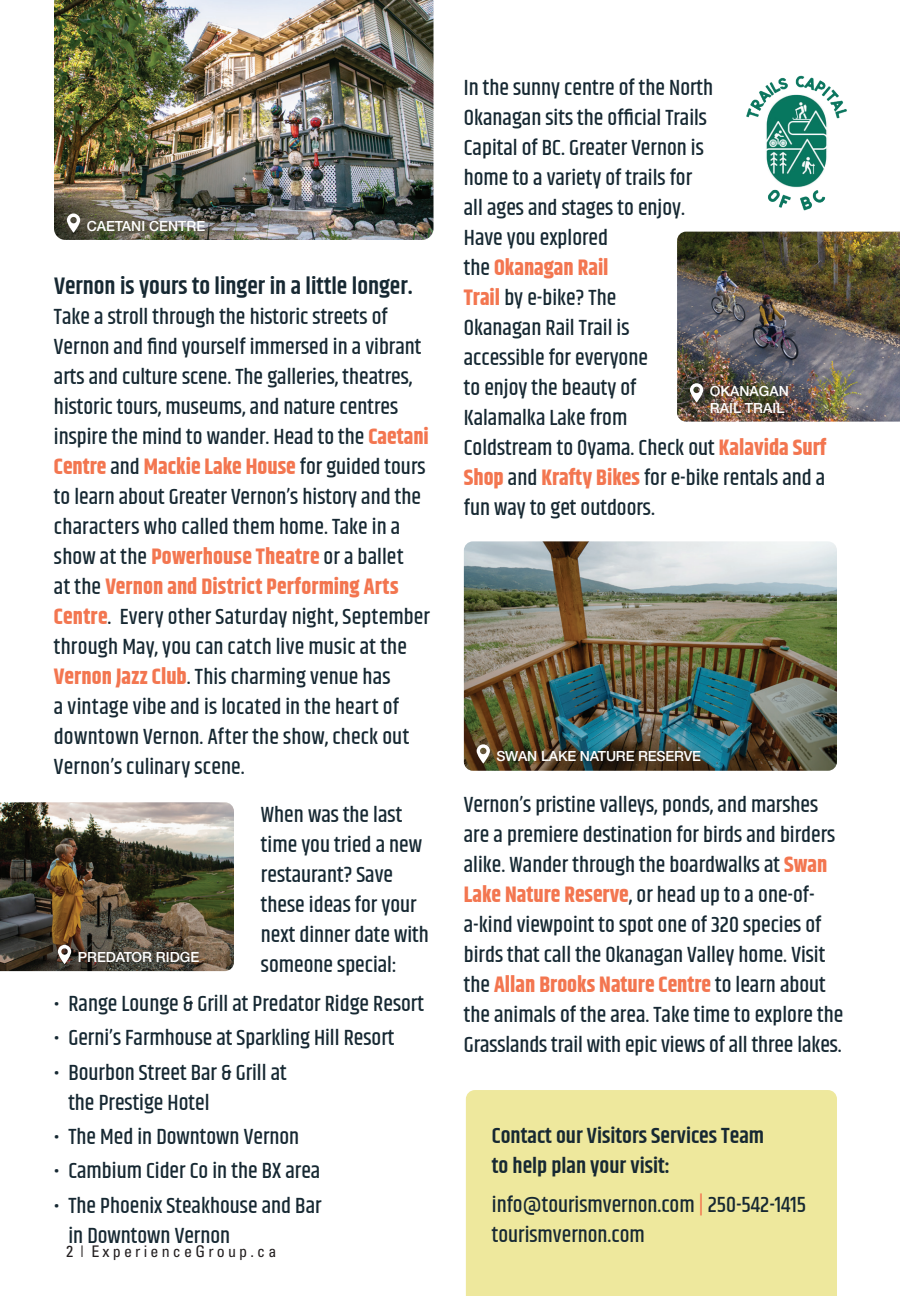
<style>
.page{position:relative;width:900px;height:1296px;background:#fff}
.page>*{position:absolute;margin:0;border:0;box-sizing:border-box;transform-origin:0 0}
.t1{font:600 24px "Khand";color:#162832}
.t2{font:500 22px/30px "Khand";color:#162832}
.t3{font:600 22px/30px "Khand";color:#162832}
.t4{font:condensed 16px "Univers";letter-spacing:.2em;color:#231f20}
.t5{font:500 14px/16.8px "Helvetica Neue LTW1 G";color:#fff}
.s1{font-weight:700;color:#f37650}
.s2{color:#f37650}
</style>
<div class="page">
<img style="left:677px;top:232px;width:223px;height:190px">
<div style="left:680px;top:373px;width:118px;height:51px;background:#231f20;opacity:.2"></div>
<svg style="left:690px;top:383px;width:13px;height:19px"></svg>
<div style="left:466px;top:1090px;width:371px;height:206px;background:#eee89d"></div>
<img style="left:54px;top:0;width:380px;height:240px">
<img style="left:746px;top:75px;width:101px;height:136px">
<img style="left:0;top:802px;width:234px;height:169px">
<div style="left:48px;top:935px;width:161px;height:39px;background:#231f20;opacity:.2"></div>
<svg style="left:58px;top:945px;width:13px;height:19px"></svg>
<div style="left:57px;top:203px;width:158px;height:40px;background:#231f20;opacity:.2"></div>
<svg style="left:67px;top:214px;width:13px;height:19px"></svg>
<img style="left:464px;top:541px;width:373px;height:230px">
<div style="left:466px;top:734px;width:245px;height:39px;background:#231f20;opacity:.2"></div>
<svg style="left:477px;top:744px;width:13px;height:19px"></svg>
<p class="t5" style="left:87px;top:217px;width:120px">CAETANI CENTRE</p>
<p class="t1" style="left:54px;top:270px;width:360px">Vernon is yours to linger in a little longer.</p>
<p class="t2" style="left:54px;top:303px;width:377px">Take a stroll through the historic streets of Vernon and find yourself immersed in a vibrant arts and culture scene. The galleries, theatres, historic tours, museums, and nature centres inspire the mind to wander. Head to the <span class="s1">Caetani Centre</span> and <span class="s1">Mackie Lake House</span> for guided tours to learn about Greater Vernon’s history and the characters who called them home. Take in a show at the <span class="s1">Powerhouse Theatre</span> or a ballet<br>at the <span class="s1">Vernon and District Performing Arts Centre</span>. Every other Saturday night, September through May, you can catch live music at the <span class="s1">Vernon Jazz Club</span>. This charming venue has<br>a vintage vibe and is located in the heart of downtown Vernon. After the show, check out Vernon’s culinary scene.</p>
<p class="t2" style="left:261px;top:801px;width:169px">When was the last time you tried a new restaurant? Save these ideas for your next dinner date with someone special:</p>
<p class="t2" style="left:54px;top:990px;width:372px">• Range Lounge &amp; Grill at Predator Ridge Resort</p>
<p class="t2" style="left:54px;top:1024px;width:342px">• Gerni’s Farmhouse at Sparkling Hill Resort</p>
<p class="t2" style="left:68px;top:1059px;width:220px;text-indent:-14px">• Bourbon Street Bar &amp; Grill at the Prestige Hotel</p>
<p class="t2" style="left:54px;top:1123px;width:247px">• The Med in Downtown Vernon</p>
<p class="t2" style="left:54px;top:1157px;width:268px">• Cambium Cider Co in the BX area</p>
<p class="t2" style="left:68px;top:1192px;width:255px;text-indent:-14px">• The Phoenix Steakhouse and Bar in Downtown Vernon</p>
<p class="t5" style="left:78px;top:949px;width:123px">PREDATOR RIDGE</p>
<p class="t4" style="left:66px;top:1241px;width:212px">2 | ExperienceGroup.ca</p>
<p class="t2" style="left:464px;top:74px;width:364px">In the sunny centre of the North<br>Okanagan sits the official Trails<br>Capital of BC. Greater Vernon is<br>home to a variety of trails for<br>all ages and stages to enjoy.<br>Have you explored<br>the <span class="s1">Okanagan Rail<br>Trail</span> by e-bike? The<br>Okanagan Rail Trail is<br>accessible for everyone<br>to enjoy the beauty of<br>Kalamalka Lake from<br>Coldstream to Oyama. Check out <span class="s1">Kalavida Surf<br>Shop</span> and <span class="s1">Krafty Bikes</span> for e-bike rentals and a fun way to get outdoors.</p>
<p class="t5" style="left:710px;top:383px;width:80px">OKANAGAN<br>RAIL TRAIL</p>
<p class="t5" style="left:496px;top:748px;width:206px">SWAN LAKE NATURE RESERVE</p>
<p class="t2" style="left:464px;top:792px;width:381px">Vernon’s pristine valleys, ponds, and marshes are a premiere destination for birds and birders alike. Wander through the boardwalks at <span class="s1">Swan Lake Nature Reserve</span>, or head up to a one-of&shy;a-kind viewpoint to spot one of 320 species of birds that call the Okanagan Valley home. Visit the <span class="s1">Allan Brooks Nature Centre</span> to learn about the animals of the area. Take time to explore the Grasslands trail with epic views of all three lakes.</p>
<p class="t3" style="left:492px;top:1121px;width:274px">Contact our Visitors Services Team to help plan your visit:</p>
<p class="t2" style="left:492px;top:1191px;width:316px">info@tourismvernon.com <span class="s2">|</span> 250-542-1415 tourismvernon.com</p>
</div>
